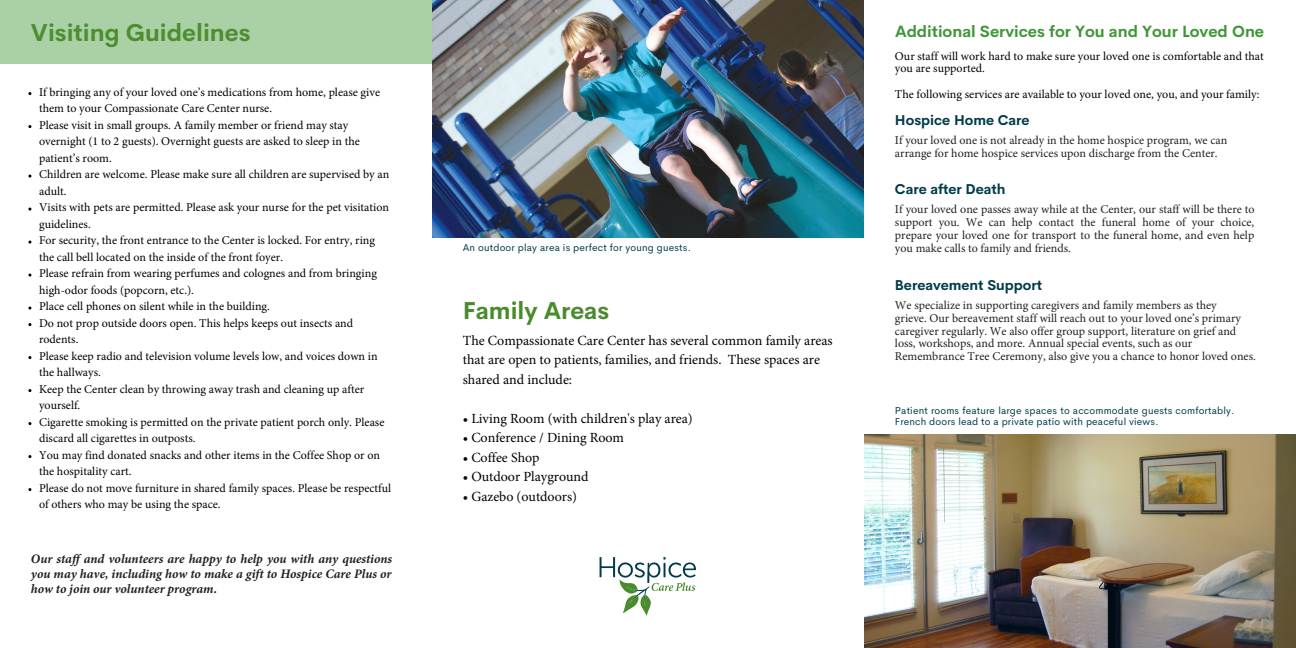
<style>
.page{position:relative;width:1296px;height:648px;background:#fff}
.page>*{position:absolute;margin:0;border:0;box-sizing:border-box;transform-origin:0 0}
.t1{font:700 24px "Cerebri Sans";color:#4e8e31}
.t2{font:700 24px "Cerebri Sans";color:#4a8b2c}
.t3{font:700 16px "Cerebri Sans";color:#419639}
.t4{font:14px/19.5px "Minion Pro";color:#000}
.t5{font:700 14px "Cerebri Sans";color:#003b4a}
.t6{font:italic 700 13px/15px "Minion Pro";color:#231f20;text-align:justify}
.t7{font:12px/16.5px "Minion Pro";color:#000}
.t8{font:12px/12.8px "Minion Pro";color:#231f20}
.t9{font:10px/10.5px "Cerebri Sans";letter-spacing:.015em;color:#003b4a}
</style>
<div class="page">
<div style="left:0;top:0;width:432px;height:64px;background:#aad0a6"></div>
<img style="left:432px;top:0;width:432px;height:238px">
<img style="left:864px;top:435px;width:432px;height:213px">
<svg style="left:600px;top:557px;width:96px;height:59px"></svg>
<p class="t1" style="left:31px;top:17px;width:221px">Visiting Guidelines</p>
<p class="t7" style="left:39px;top:85px;width:343px">If bringing any of your loved one’s medications from home, please give them to your Compassionate Care Center nurse.</p>
<p class="t7" style="left:39px;top:118px;width:322px">Please visit in small groups. A family member or friend may stay overnight (1 to 2 guests). Overnight guests are asked to sleep in the patient’s room.</p>
<p class="t7" style="left:39px;top:167px;width:352px">Children are welcome. Please make sure all children are supervised by an adult.</p>
<p class="t7" style="left:39px;top:200px;width:352px">Visits with pets are permitted. Please ask your nurse for the pet visitation guidelines.</p>
<p class="t7" style="left:39px;top:233px;width:337px">For security, the front entrance to the Center is locked. For entry, ring the call bell located on the inside of the front foyer.</p>
<p class="t7" style="left:39px;top:266px;width:339px">Please refrain from wearing perfumes and colognes and from bringing high-odor foods (popcorn, etc.).</p>
<p class="t7" style="left:39px;top:299px;width:232px">Place cell phones on silent while in the building.</p>
<p class="t7" style="left:39px;top:316px;width:316px">Do not prop outside doors open. This helps keeps out insects and rodents.</p>
<p class="t7" style="left:39px;top:349px;width:340px">Please keep radio and television volume levels low, and voices down in the hallways.</p>
<p class="t7" style="left:39px;top:382px;width:327px">Keep the Center clean by throwing away trash and cleaning up after yourself.</p>
<p class="t7" style="left:39px;top:415px;width:347px">Cigarette smoking is permitted on the private patient porch only. Please discard all cigarettes in outposts.</p>
<p class="t7" style="left:39px;top:448px;width:343px">You may find donated snacks and other items in the Coffee Shop or on the hospitality cart.</p>
<p class="t7" style="left:39px;top:481px;width:354px">Please do not move furniture in shared family spaces. Please be respectful of others who may be using the space.</p>
<p class="t6" style="left:31px;top:552px;width:363px">Our staf and volunteers are happy to help you with any questions you may have, including how to make a gift to Hospice Care Plus or how to join our volunteer program.</p>
<p class="t9" style="left:463px;top:242px;width:230px">An outdoor play area is perfect for young guests.</p>
<p class="t2" style="left:463px;top:295px;width:148px">Family Areas</p>
<p class="t4" style="left:463px;top:332px;width:371px">The Compassionate Care Center has several common family areas that are open to patients, families, and friends. These spaces are shared and include:</p>
<p class="t4" style="left:463px;top:410px;width:232px">• Living Room (with children's play area)</p>
<p class="t4" style="left:463px;top:429px;width:163px">• Conference / Dining Room</p>
<p class="t4" style="left:463px;top:449px;width:78px">• Coffee Shop</p>
<p class="t4" style="left:463px;top:468px;width:127px">• Outdoor Playground</p>
<p class="t4" style="left:463px;top:488px;width:116px">• Gazebo (outdoors)</p>
<p class="t3" style="left:895px;top:21px;width:371px">Additional Services for You and Your Loved One</p>
<p class="t7" style="left:895px;top:51px;width:370px;line-height:12.8px">Our staff will work hard to make sure your loved one is comfortable and that you are supported.</p>
<p class="t7" style="left:895px;top:87px;width:366px">The following services are available to your loved one, you, and your family:</p>
<p class="t5" style="left:895px;top:111px;width:136px">Hospice Home Care</p>
<p class="t8" style="left:895px;top:135px;width:334px">If your loved one is not already in the home hospice program, we can arrange for home hospice services upon discharge from the Center.</p>
<p class="t5" style="left:895px;top:180px;width:112px">Care after Death</p>
<p class="t8" style="left:895px;top:204px;width:361px;text-align:justify">If your loved one passes away while at the Center, our staff will be there to support you. We can help contact the funeral home of your choice, prepare your loved one for transport to the funeral home, and even help you make calls to family and friends.</p>
<p class="t5" style="left:895px;top:276px;width:149px">Bereavement Support</p>
<p class="t8" style="left:895px;top:300px;width:323px">We specialize in supporting caregivers and family members as they</p>
<p class="t8" style="left:895px;top:313px;width:362px">grieve. Our bereavement staff will reach out to your loved one’s primary caregiver regularly. We also offer group support, literature on grief and loss, workshops, and more. Annual special events, such as our Remembrance Tree Ceremony, also give you a chance to honor loved ones.</p>
<p class="t9" style="left:895px;top:405px;width:341px">Patient rooms feature large spaces to accommodate guests comfortably.<br>French doors lead to a private patio with peaceful views.</p>
</div>
